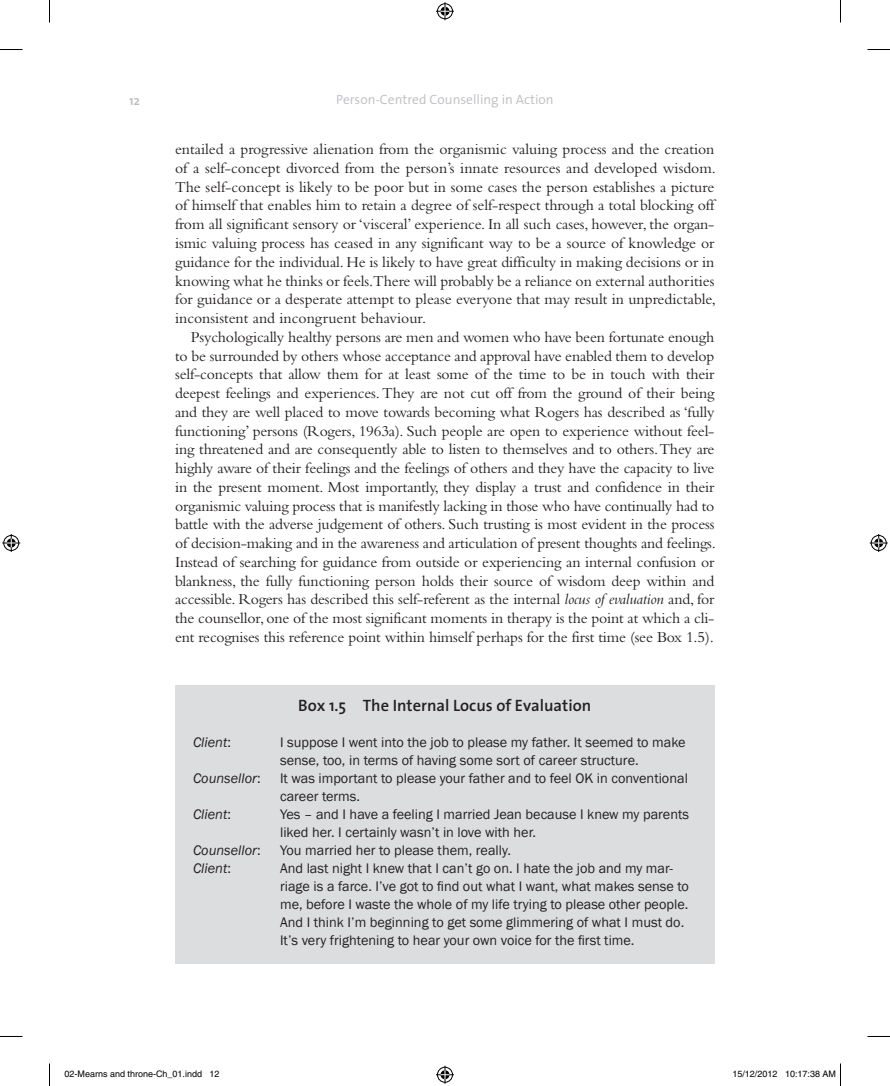
<style>
.page{position:relative;width:890px;height:1086px;background:#fff}
.page>*{position:absolute;margin:0;border:0;box-sizing:border-box;transform-origin:0 0}
.Box_number{font:600 16.5px "The Sans";color:#231f20}
.Body_text_indent{font:15.75px/18.8px "Bembo";letter-spacing:-.01em;color:#231f20;text-align:justify}
.Body_text_full_out{font:15.75px/18.8px "Bembo";color:#231f20;text-align:justify}
.Box_dialogue{font:14.25px/18px "Franklin Gothic";color:#231f20}
.Box_dialogue-2{font:italic 14.25px "Franklin Gothic";color:#231f20}
.t1{font:300 13.5px "The Sans";color:#bcbdc0}
.t2{font:600 13.5px "The Sans";color:#bcbdc0}
.t3{font:9px "Helvetica";color:#000}
.s1{font-style:italic}
.s2{font-style:normal}
</style>
<div class="page">
<div style="left:175px;top:685px;width:540px;height:278px;background:#dcdddf"></div>
<svg style="left:0;top:49px;width:22px;height:1px"></svg>
<svg style="left:867px;top:49px;width:23px;height:1px"></svg>
<svg style="left:0;top:1036px;width:22px;height:1px"></svg>
<svg style="left:867px;top:1036px;width:23px;height:1px"></svg>
<svg style="left:49px;top:0;width:1px;height:23px"></svg>
<svg style="left:49px;top:1063px;width:1px;height:22px"></svg>
<svg style="left:840px;top:0;width:1px;height:23px"></svg>
<svg style="left:436px;top:2px;width:18px;height:18px"></svg>
<svg style="left:436px;top:1065px;width:18px;height:18px"></svg>
<svg style="left:2px;top:534px;width:18px;height:18px"></svg>
<svg style="left:870px;top:534px;width:18px;height:18px"></svg>
<svg style="left:840px;top:1063px;width:1px;height:22px"></svg>
<p class="t2" style="left:129px;top:89px;width:13px">12</p>
<p class="t1" style="left:336px;top:89px;width:219px">Person-Centred Counselling in Action</p>
<p class="Body_text_full_out" style="left:175px;top:140px;width:542px">entailed a progressive alienation from the organismic valuing process and the creation of a self-concept divorced from the person’s innate resources and developed wisdom.<br>The self-concept is likely to be poor but in some cases the person establishes a picture of himself that enables him to retain a degree of self-respect through a total blocking off from all significant sensory or ‘visceral’ experience. In all such cases, however, the organ&shy;ismic valuing process has ceased in any significant way to be a source of knowledge or guidance for the individual. He is likely to have great difficulty in making decisions or in knowing what he thinks or feels.There will probably be a reliance on external authorities for guidance or a desperate attempt to please everyone that may result in unpredictable, inconsistent and incongruent behaviour.</p>
<p class="Body_text_indent" style="left:175px;top:327px;width:542px;text-indent:16px">Psychologically healthy persons are men and women who have been fortunate enough to be surrounded by others whose acceptance and approval have enabled them to develop self-concepts that allow them for at least some of the time to be in touch with their deepest feelings and experiences. They are not cut off from the ground of their being and they are well placed to move towards becoming what Rogers has described as ‘fully functioning’ persons (Rogers, 1963a). Such people are open to experience without feel&shy;ing threatened and are consequently able to listen to themselves and to others. They are highly aware of their feelings and the feelings of others and they have the capacity to live in the present moment. Most importantly, they display a trust and confidence in their organismic valuing process that is manifestly lacking in those who have continually had to battle with the adverse judgement of others. Such trusting is most evident in the process of decision-making and in the awareness and articulation of present thoughts and feelings.<br>Instead of searching for guidance from outside or experiencing an internal confusion or blankness, the fully functioning person holds their source of wisdom deep within and accessible. Rogers has described this self-referent as the internal <span class="s1">locus of evaluation</span> and, for the counsellor, one of the most significant moments in therapy is the point at which a cli&shy;ent recognises this reference point within himself perhaps for the first time (see Box 1.5).</p>
<p class="Box_number" style="left:298px;top:691px;width:294px">Box 1.5 The Internal Locus of Evaluation</p>
<p class="Box_dialogue-2" style="left:193px;top:733px;width:39px">Client<span class="s2">:</span></p>
<p class="Box_dialogue" style="left:280px;top:733px;width:407px">I suppose I went into the job to please my father. It seemed to make sense, too, in terms of having some sort of career structure.</p>
<p class="Box_dialogue-2" style="left:193px;top:769px;width:69px">Counsellor<span class="s2">:</span></p>
<p class="Box_dialogue" style="left:280px;top:769px;width:409px">It was important to please your father and to feel OK in conventional career terms.</p>
<p class="Box_dialogue-2" style="left:193px;top:805px;width:39px">Client<span class="s2">:</span></p>
<p class="Box_dialogue" style="left:280px;top:805px;width:410px">Yes – and I have a feeling I married Jean because I knew my parents liked her. I certainly wasn’t in love with her.</p>
<p class="Box_dialogue-2" style="left:193px;top:841px;width:69px">Counsellor<span class="s2">:</span></p>
<p class="Box_dialogue" style="left:280px;top:841px;width:232px">You married her to please them, really.</p>
<p class="Box_dialogue-2" style="left:193px;top:859px;width:39px">Client<span class="s2">:</span></p>
<p class="Box_dialogue" style="left:280px;top:859px;width:410px">And last night I knew that I can’t go on. I hate the job and my mar&shy;riage is a farce. I’ve got to find out what I want, what makes sense to me, before I waste the whole of my life trying to please other people.<br>And I think I’m beginning to get some glimmering of what I must do.<br>It’s very frightening to hear your own voice for the first time.</p>
<p class="t3" style="left:64px;top:1068px;width:157px">02-Mearns and throne-Ch_01.indd 12</p>
<p class="t3" style="left:732px;top:1068px;width:105px">15/12/2012 10:17:38 AM</p>
</div>
